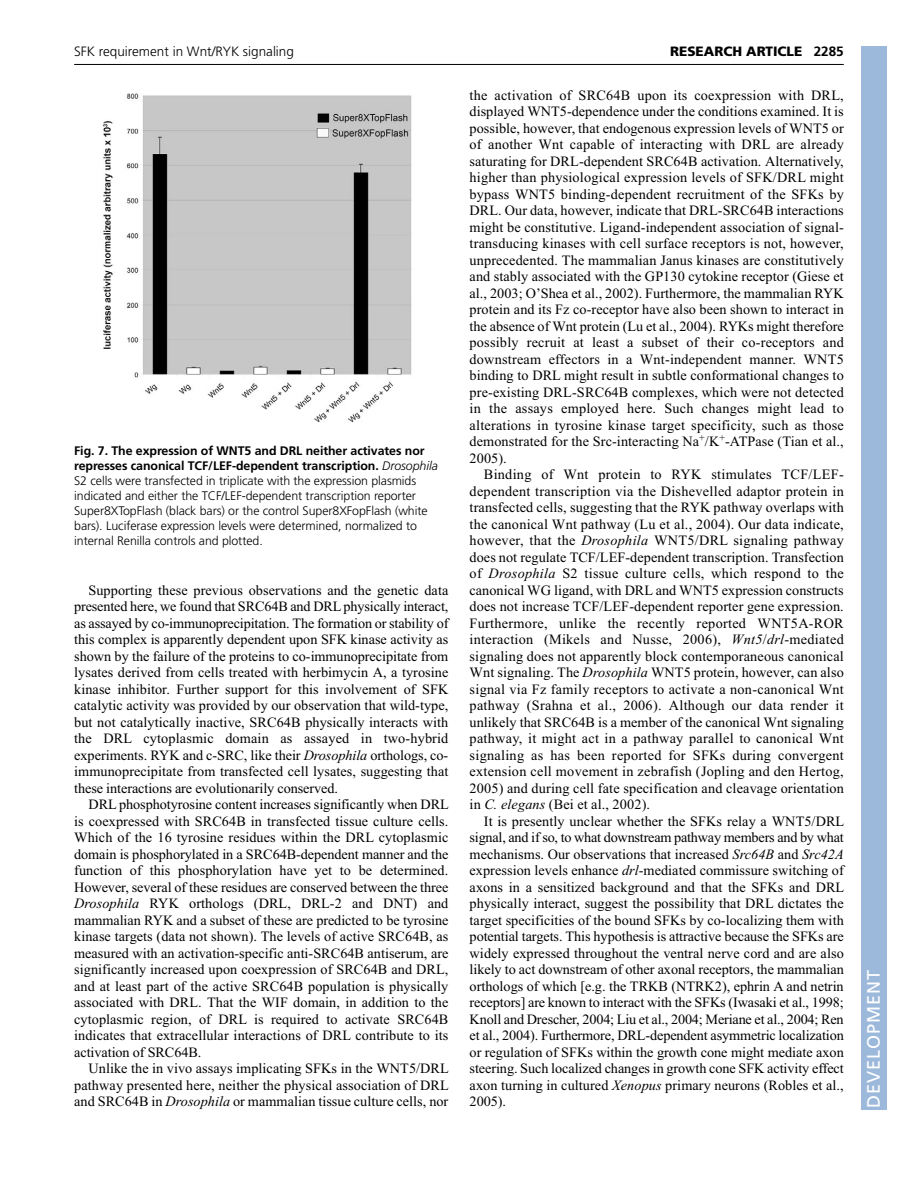
<style>
.page{position:relative;width:918px;height:1188px;background:#fff}
.page>*{position:absolute;margin:0;border:0;box-sizing:border-box;transform-origin:0 0}
.t1{font:18px "Frutiger LT Std";letter-spacing:.055em;color:#fff}
.t2{font:14.25px/16.5px "Times New Roman";letter-spacing:.005em;color:#000;text-align:justify}
.t3{font:300 13.5px "Frutiger LT Std";color:#000}
.t4{font:900 13.5px "Frutiger LT Std";color:#000}
.t5{font:300 12.3px/15px "Frutiger LT Std";letter-spacing:-.005em;color:#000}
.s1{font-weight:700}
.s2{font-style:italic}
</style>
<div class="page">
<hr style="left:74px;top:64px;width:770px;height:1px;background:#000">
<img style="left:103px;top:93px;width:309px;height:330px">
<div style="left:861px;top:46px;width:25px;height:1064px;background:#9cb9db"></div>
<p class="t3" style="left:74px;top:46px;width:221px">SFK requirement in Wnt/RYK signaling</p>
<p class="t4" style="left:670px;top:46px;width:175px">RESEARCH ARTICLE <span class="s1">2285</span></p>
<p class="t5" style="left:74px;top:444px;width:365px"><span class="s1">Fig. 7. The expression of WNT5 and DRL neither activates nor represses canonical TCF/LEF-dependent transcription.</span> <span class="s2">Drosophila </span>S2 cells were transfected in triplicate with the expression plasmids indicated and either the TCF/LEF-dependent transcription reporter Super8XTopFlash (black bars) or the control Super8XFopFlash (white bars). Luciferase expression levels were determined, normalized to internal Renilla controls and plotted.</p>
<p class="t2" style="left:74px;top:583px;width:376px;text-indent:14px">Supporting these previous observations and the genetic data presented here, we found that SRC64B and DRL physically interact, as assayed by co-immunoprecipitation. The formation or stability of this complex is apparently dependent upon SFK kinase activity as shown by the failure of the proteins to co-immunoprecipitate from lysates derived from cells treated with herbimycin A, a tyrosine kinase inhibitor. Further support for this involvement of SFK catalytic activity was provided by our observation that wild-type, but not catalytically inactive, SRC64B physically interacts with the DRL cytoplasmic domain as assayed in two-hybrid experiments. RYK and c-SRC, like their <span class="s2">Drosophila</span> orthologs, co&shy;immunoprecipitate from transfected cell lysates, suggesting that these interactions are evolutionarily conserved.</p>
<p class="t2" style="left:74px;top:798px;width:376px;text-indent:14px">DRL phosphotyrosine content increases significantly when DRL is coexpressed with SRC64B in transfected tissue culture cells.<br>Which of the 16 tyrosine residues within the DRL cytoplasmic domain is phosphorylated in a SRC64B-dependent manner and the function of this phosphorylation have yet to be determined.<br>However, several of these residues are conserved between the three <span class="s2">Drosophila</span> RYK orthologs (DRL, DRL-2 and DNT) and mammalian RYK and a subset of these are predicted to be tyrosine kinase targets (data not shown). The levels of active SRC64B, as measured with an activation-specific anti-SRC64B antiserum, are significantly increased upon coexpression of SRC64B and DRL, and at least part of the active SRC64B population is physically associated with DRL. That the WIF domain, in addition to the cytoplasmic region, of DRL is required to activate SRC64B indicates that extracellular interactions of DRL contribute to its activation of SRC64B.</p>
<p class="t2" style="left:74px;top:1062px;width:376px;text-indent:14px">Unlike the in vivo assays implicating SFKs in the WNT5/DRL pathway presented here, neither the physical association of DRL and SRC64B in <span class="s2">Drosophila</span> or mammalian tissue culture cells, nor</p>
<p class="t2" style="left:470px;top:88px;width:376px">the activation of SRC64B upon its coexpression with DRL, displayed WNT5-dependence under the conditions examined. It is possible, however, that endogenous expression levels of WNT5 or of another Wnt capable of interacting with DRL are already saturating for DRL-dependent SRC64B activation. Alternatively, higher than physiological expression levels of SFK/DRL might bypass WNT5 binding-dependent recruitment of the SFKs by DRL. Our data, however, indicate that DRL-SRC64B interactions might be constitutive. Ligand-independent association of signal&shy;transducing kinases with cell surface receptors is not, however, unprecedented. The mammalian Janus kinases are constitutively and stably associated with the GP130 cytokine receptor (Giese et al., 2003; O’Shea et al., 2002). Furthermore, the mammalian RYK protein and its Fz co-receptor have also been shown to interact in the absence of Wnt protein (Lu et al., 2004). RYKs might therefore possibly recruit at least a subset of their co-receptors and downstream effectors in a Wnt-independent manner. WNT5 binding to DRL might result in subtle conformational changes to pre-existing DRL-SRC64B complexes, which were not detected in the assays employed here. Such changes might lead to alterations in tyrosine kinase target specificity, such as those demonstrated for the Src-interacting Na<sup>+</sup>/K<sup>+</sup>-ATPase (Tian et al., 2005).</p>
<p class="t2" style="left:470px;top:468px;width:376px;text-indent:14px">Binding of Wnt protein to RYK stimulates TCF/LEF&shy;dependent transcription via the Dishevelled adaptor protein in transfected cells, suggesting that the RYK pathway overlaps with the canonical Wnt pathway (Lu et al., 2004). Our data indicate, however, that the <span class="s2">Drosophila</span> WNT5/DRL signaling pathway does not regulate TCF/LEF-dependent transcription. Transfection of <span class="s2">Drosophila</span> S2 tissue culture cells, which respond to the canonical WG ligand, with DRL and WNT5 expression constructs does not increase TCF/LEF-dependent reporter gene expression.<br>Furthermore, unlike the recently reported WNT5A-ROR interaction (Mikels and Nusse, 2006), <span class="s2">Wnt5</span>/<span class="s2">drl</span>-mediated signaling does not apparently block contemporaneous canonical Wnt signaling. The <span class="s2">Drosophila</span> WNT5 protein, however, can also signal via Fz family receptors to activate a non-canonical Wnt pathway (Srahna et al., 2006). Although our data render it unlikely that SRC64B is a member of the canonical Wnt signaling pathway, it might act in a pathway parallel to canonical Wnt signaling as has been reported for SFKs during convergent extension cell movement in zebrafish (Jopling and den Hertog, 2005) and during cell fate specification and cleavage orientation in <span class="s2">C. elegans</span> (Bei et al., 2002).</p>
<p class="t2" style="left:470px;top:814px;width:376px;text-indent:14px">It is presently unclear whether the SFKs relay a WNT5/DRL signal, and if so, to what downstream pathway members and by what mechanisms. Our observations that increased <span class="s2">Src64B</span> and <span class="s2">Src42A </span>expression levels enhance <span class="s2">drl</span>-mediated commissure switching of axons in a sensitized background and that the SFKs and DRL physically interact, suggest the possibility that DRL dictates the target specificities of the bound SFKs by co-localizing them with potential targets. This hypothesis is attractive because the SFKs are widely expressed throughout the ventral nerve cord and are also likely to act downstream of other axonal receptors, the mammalian orthologs of which [e.g. the TRKB (NTRK2), ephrin A and netrin receptors] are known to interact with the SFKs (Iwasaki et al., 1998; Knoll and Drescher, 2004; Liu et al., 2004; Meriane et al., 2004; Ren et al., 2004). Furthermore, DRL-dependent asymmetric localization or regulation of SFKs within the growth cone might mediate axon steering. Such localized changes in growth cone SFK activity effect axon turning in cultured <span class="s2">Xenopus</span> primary neurons (Robles et al., 2005).</p>
<p class="t1" style="left:863px;top:1108px;width:140px;rotate:-90deg">DEVELOPMENT</p>
</div>
